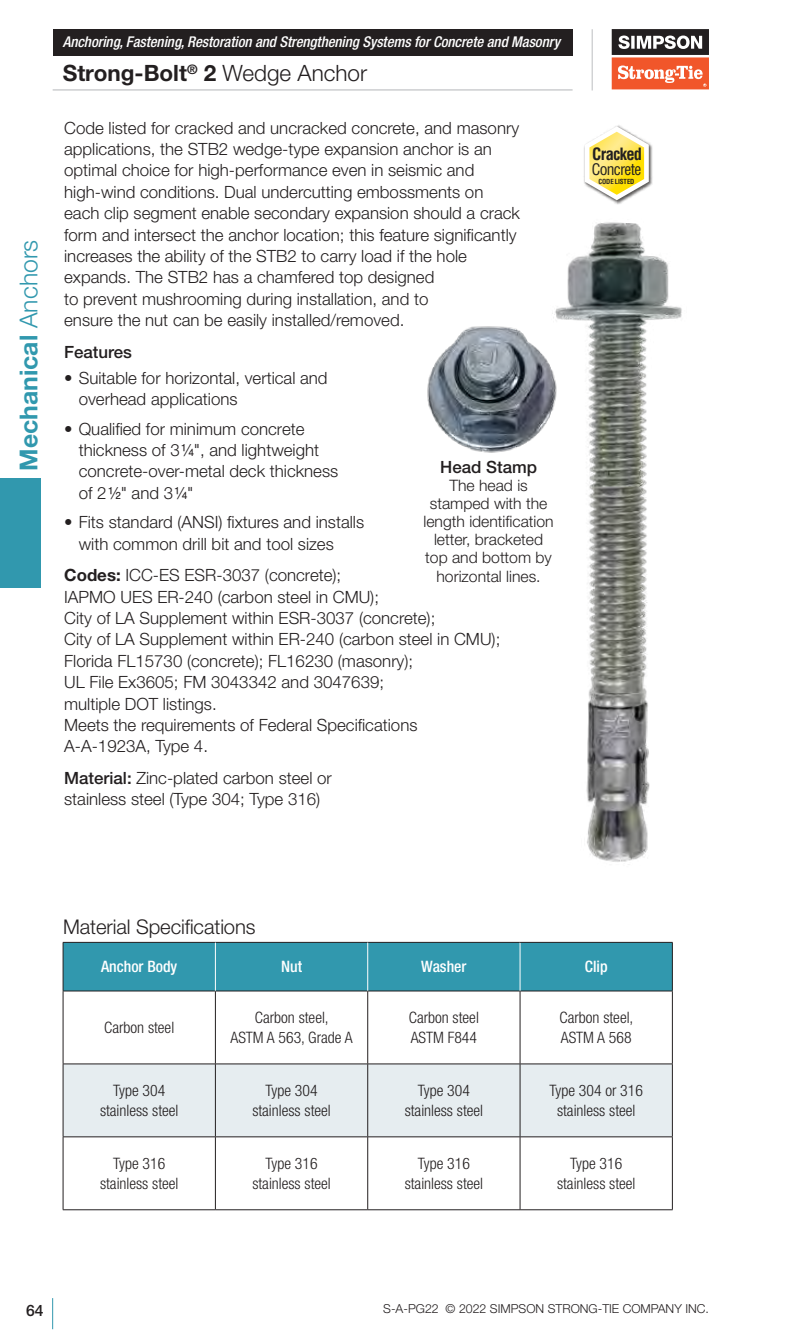
<style>
.page{position:relative;width:790px;height:1337px;background:#fff}
.page>*{position:absolute;margin:0;border:0;box-sizing:border-box;transform-origin:0 0}
.t1{font:700 24.75px "Helvetica Neue LT Std";color:#3198ae}
.t2{font:700 22.5px "Helvetica Neue LT Std";color:#231f20}
.t3{font:300 20.25px "Helvetica Neue LT Std";letter-spacing:-.005em;color:#231f20}
.t4{font:300 16.88px/21.4px "Helvetica Neue LT Std";color:#231f20}
.t5{font:500 16.88px "Helvetica Neue LT Std";color:#231f20}
.t6{font:700 condensed 16.65px "Helvetica LT Std";letter-spacing:-.045em;color:#232020}
.t7{font:300 condensed 15.75px/20.2px "Helvetica Neue LT Std";color:#231f20;text-align:center}
.t8{font:300 15.75px/18px "Helvetica Neue LT Std";color:#231f20;text-align:center}
.t9{font:500 condensed 15.75px "Helvetica Neue LT Std";color:#fff}
.t10{font:500 15.75px "Helvetica Neue LT Std";color:#231f20}
.t11{font:condensed 15.53px "Helvetica LT Std";letter-spacing:-.045em;color:#232020}
.t12{font:italic 500 condensed 14.85px "Helvetica Neue LT Std";letter-spacing:-.005em;color:#fff}
.t13{font:300 12.38px "Helvetica Neue LT Std";color:#231f20}
.t14{font:700 condensed 6.75px "Helvetica LT Std";letter-spacing:-.015em;color:#232020}
.s1{font-weight:300}
.s2{font-family:"Helvetica LT Std Fractions";font-weight:400}
.s3{font-weight:700}
.s4{font-weight:500}
</style>
<div class="page">
<hr style="left:592px;top:29px;width:1px;height:61px;background:#bcbec0">
<hr style="left:53px;top:89px;width:519px;height:1px;background:#bcbec0">
<hr style="left:52px;top:1298px;width:1px;height:31px;background:#3198ae">
<div style="left:0;top:478px;width:41px;height:110px;background:#3198ae"></div>
<svg style="left:611px;top:29px;width:98px;height:61px"></svg>
<svg style="left:612px;top:29px;width:97px;height:60px"></svg>
<div style="left:53px;top:30px;width:519px;height:26px;background:#231f20"></div>
<img style="left:612px;top:144px;width:41px;height:61px">
<svg style="left:583px;top:125px;width:67px;height:76px"></svg>
<img style="left:552px;top:222px;width:130px;height:640px">
<img style="left:427px;top:321px;width:134px;height:135px">
<div style="left:64px;top:943px;width:608px;height:47px;background:#3198ae"></div>
<div style="left:64px;top:1064px;width:608px;height:72px;background:#e6edf0"></div>
<hr style="left:63px;top:942px;width:152px;height:1px;background:#231f20">
<hr style="left:215px;top:942px;width:153px;height:1px;background:#231f20">
<hr style="left:368px;top:942px;width:152px;height:1px;background:#231f20">
<hr style="left:215px;top:991px;width:1px;height:72px;background:#231f20">
<hr style="left:367px;top:991px;width:1px;height:72px;background:#231f20">
<hr style="left:520px;top:991px;width:1px;height:72px;background:#231f20">
<hr style="left:215px;top:1064px;width:1px;height:72px;background:#231f20">
<hr style="left:367px;top:1064px;width:1px;height:72px;background:#231f20">
<hr style="left:520px;top:1064px;width:1px;height:72px;background:#231f20">
<hr style="left:215px;top:1137px;width:1px;height:72px;background:#231f20">
<hr style="left:367px;top:1137px;width:1px;height:72px;background:#231f20">
<hr style="left:520px;top:1137px;width:1px;height:72px;background:#231f20">
<hr style="left:63px;top:942px;width:1px;height:48px;background:#231f20">
<hr style="left:63px;top:990px;width:152px;height:1px;background:#231f20">
<hr style="left:63px;top:991px;width:1px;height:72px;background:#231f20">
<hr style="left:215px;top:990px;width:153px;height:1px;background:#231f20">
<hr style="left:368px;top:990px;width:152px;height:1px;background:#231f20">
<hr style="left:520px;top:990px;width:152px;height:1px;background:#231f20">
<hr style="left:63px;top:1063px;width:152px;height:1px;background:#231f20">
<hr style="left:63px;top:1064px;width:1px;height:72px;background:#231f20">
<hr style="left:215px;top:1063px;width:153px;height:1px;background:#231f20">
<hr style="left:368px;top:1063px;width:152px;height:1px;background:#231f20">
<hr style="left:520px;top:1063px;width:152px;height:1px;background:#231f20">
<hr style="left:63px;top:1136px;width:152px;height:1px;background:#231f20">
<hr style="left:63px;top:1137px;width:1px;height:72px;background:#231f20">
<hr style="left:215px;top:1136px;width:153px;height:1px;background:#231f20">
<hr style="left:368px;top:1136px;width:152px;height:1px;background:#231f20">
<hr style="left:520px;top:1136px;width:152px;height:1px;background:#231f20">
<hr style="left:672px;top:1137px;width:1px;height:72px;background:#231f20">
<hr style="left:63px;top:1209px;width:152px;height:1px;background:#231f20">
<hr style="left:215px;top:1209px;width:153px;height:1px;background:#231f20">
<hr style="left:368px;top:1209px;width:152px;height:1px;background:#231f20">
<hr style="left:520px;top:1209px;width:152px;height:1px;background:#231f20">
<hr style="left:215px;top:942px;width:1px;height:48px;background:#fff">
<hr style="left:367px;top:942px;width:1px;height:48px;background:#fff">
<hr style="left:520px;top:942px;width:1px;height:48px;background:#fff">
<hr style="left:520px;top:942px;width:152px;height:1px;background:#231f20">
<hr style="left:672px;top:942px;width:1px;height:48px;background:#231f20">
<hr style="left:672px;top:991px;width:1px;height:72px;background:#231f20">
<hr style="left:672px;top:1064px;width:1px;height:72px;background:#231f20">
<h1 class="t1" style="left:13px;top:470px;width:232px;rotate:-90deg">Mechanical <span class="s1">Anchors</span></h1>
<p class="t12" style="left:63px;top:33px;width:499px">Anchoring, Fastening, Restoration and Strengthening Systems for Concrete and Masonry</p>
<h2 class="t2" style="left:63px;top:59px;width:306px">Strong-Bolt<sup>®</sup> 2 <span class="s1">Wedge Anchor</span></h2>
<p class="t4" style="left:64px;top:117px;width:457px">Code listed for cracked and uncracked concrete, and masonry applications, the STB2 wedge-type expansion anchor is an optimal choice for high-performance even in seismic and high-wind conditions. Dual undercutting embossments on each clip segment enable secondary expansion should a crack form and intersect the anchor location; this feature significantly increases the ability of the STB2 to carry load if the hole expands. The STB2 has a chamfered top designed<br>to prevent mushrooming during installation, and to<br>ensure the nut can be easily installed/removed.</p>
<p class="t5" style="left:64px;top:341px;width:69px">Features</p>
<p class="t4" style="left:79px;top:367px;width:250px;text-indent:-15px">• Suitable for horizontal, vertical and overhead applications</p>
<p class="t4" style="left:79px;top:418px;width:261px;text-indent:-15px">• Qualified for minimum concrete thickness of 3<span class="s2">1/4</span>", and lightweight concrete-over-metal deck thickness of 2<span class="s2">1/2</span>" and 3<span class="s2">1/4</span>"</p>
<p class="t4" style="left:79px;top:511px;width:287px;text-indent:-15px">• Fits standard (ANSI) fixtures and installs with common drill bit and tool sizes</p>
<p class="t4" style="left:64px;top:564px;width:438px"><span class="s3">Codes:</span> ICC-ES ESR-3037 (concrete);<br>IAPMO UES ER-240 (carbon steel in CMU);<br>City of LA Supplement within ESR-3037 (concrete);<br>City of LA Supplement within ER-240 (carbon steel in CMU); Florida FL15730 (concrete); FL16230 (masonry);<br>UL File Ex3605; FM 3043342 and 3047639;<br>multiple DOT listings.<br>Meets the requirements of Federal Specifications A-A-1923A, Type 4.</p>
<p class="t4" style="left:64px;top:767px;width:269px"><span class="s4">Material:</span> Zinc-plated carbon steel or stainless steel (Type 304; Type 316)</p>
<p class="t5" style="left:440px;top:457px;width:98px">Head Stamp</p>
<p class="t8" style="left:423px;top:476px;width:132px">The head is stamped with the length identification letter, bracketed top and bottom by horizontal lines.</p>
<p class="t6" style="left:592px;top:144px;width:51px">Cracked</p>
<p class="t11" style="left:592px;top:160px;width:51px">Concrete</p>
<p class="t14" style="left:598px;top:177px;width:37px">CODE LISTED</p>
<p class="t3" style="left:63px;top:914px;width:194px">Material Specifications</p>
<p class="t9" style="left:101px;top:957px;width:78px">Anchor Body</p>
<p class="t9" style="left:281px;top:957px;width:22px">Nut</p>
<p class="t9" style="left:421px;top:957px;width:47px">Washer</p>
<p class="t9" style="left:585px;top:957px;width:24px">Clip</p>
<p class="t7" style="left:104px;top:1017px;width:71px">Carbon steel</p>
<p class="t7" style="left:230px;top:1007px;width:124px">Carbon steel,<br>ASTM A 563, Grade A</p>
<p class="t7" style="left:409px;top:1007px;width:71px;text-align:left">Carbon steel<br>ASTM F844</p>
<p class="t7" style="left:559px;top:1007px;width:75px;text-align:left">Carbon steel,<br>ASTM A 568</p>
<p class="t7" style="left:100px;top:1080px;width:80px">Type 304 stainless steel</p>
<p class="t7" style="left:252px;top:1080px;width:80px">Type 304 stainless steel</p>
<p class="t7" style="left:405px;top:1080px;width:80px">Type 304 stainless steel</p>
<p class="t7" style="left:549px;top:1080px;width:95px">Type 304 or 316 stainless steel</p>
<p class="t7" style="left:100px;top:1153px;width:80px">Type 316 stainless steel</p>
<p class="t7" style="left:252px;top:1153px;width:80px">Type 316 stainless steel</p>
<p class="t7" style="left:405px;top:1153px;width:80px">Type 316 stainless steel</p>
<p class="t7" style="left:557px;top:1153px;width:80px">Type 316 stainless steel</p>
<p class="t10" style="left:26px;top:1300px;width:19px">64</p>
<p class="t13" style="left:383px;top:1301px;width:327px">S-A-PG22 © 2022 SIMPSON STRONG-TIE COMPANY INC.</p>
</div>
